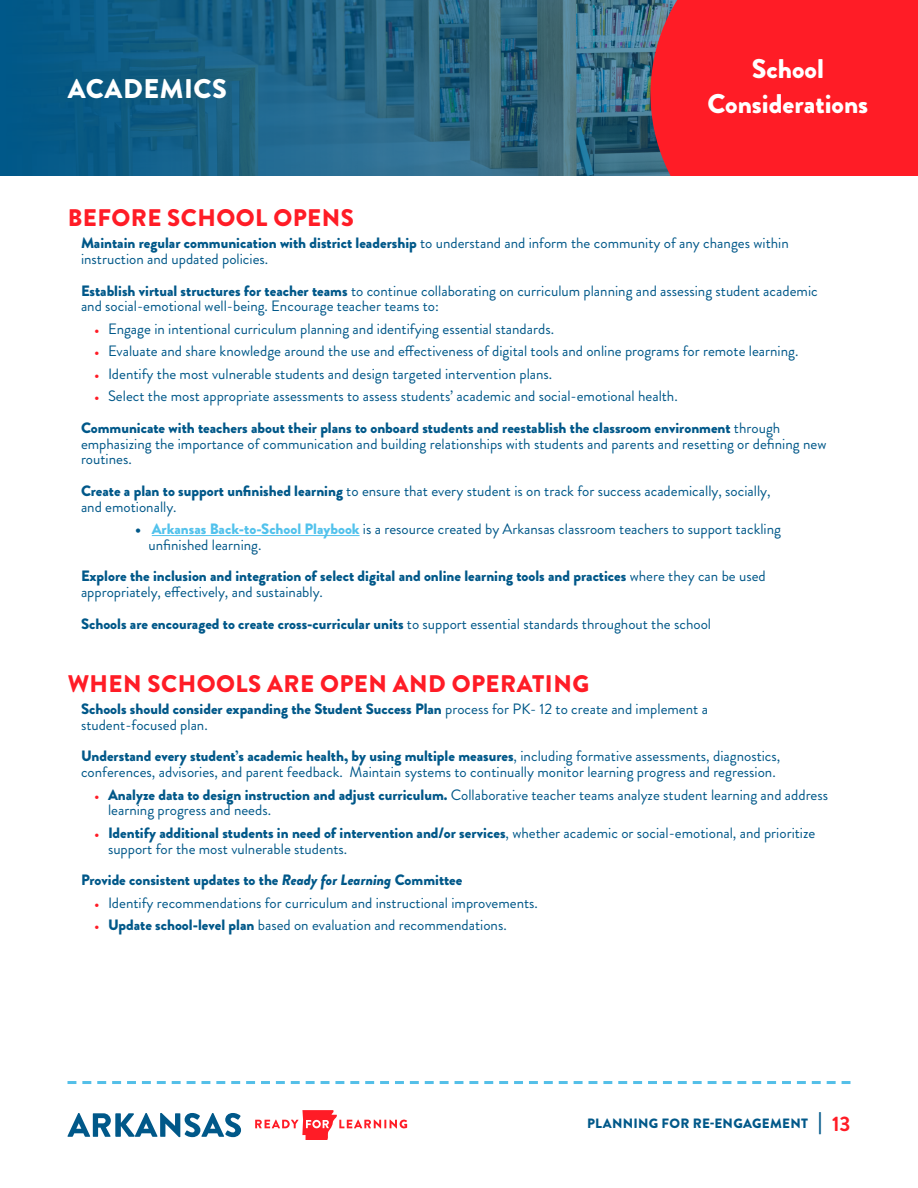
<style>
.page{position:relative;width:918px;height:1188px;background:#fff}
.page>*{position:absolute;margin:0;border:0;box-sizing:border-box;transform-origin:0 0}
.t1{font:900 27px "Brandon Grotesque";color:#fff}
.t2{font:900 27px "Brandon Grotesque";letter-spacing:.02em;color:#fff}
.t3{font:900 24px "Brandon Grotesque";letter-spacing:.02em;color:#ff1c26}
.t4{font:15px/15.8px "Brandon Grotesque";color:#005889}
.t5{font:900 15px/15.8px "Brandon Grotesque";color:#005889}
.t6{font:900 13.5px "Brandon Grotesque";letter-spacing:.02em;color:#005889}
.s1{font-weight:900}
.s2{font-weight:900;font-size:12px;color:#ff1c26}
.s3{font-weight:900;color:#52c2ec}
.s4{font-weight:400}
.s5{font-style:italic}
.s6{font-size:21px}
.s7{font-weight:700;font-size:21px;color:#ff1c26}
</style>
<div class="page">
<hr style="left:152px;top:535px;width:208px;height:1px;background:#52c2ec">
<svg style="left:0;top:0;width:651px;height:176px;background:#216384"></svg>
<div style="left:651px;top:0;width:267px;height:176px;background:#ff1c26"></div>
<svg style="left:67px;top:1113px;width:174px;height:24px"></svg>
<svg style="left:255px;top:1110px;width:152px;height:30px"></svg>
<svg style="left:68px;top:1081px;width:782px;height:3px"></svg>
<p class="t2" style="left:68px;top:69px;width:161px">ACADEMICS</p>
<p class="t1" style="left:752px;top:50px;width:74px">School</p>
<p class="t1" style="left:707px;top:84px;width:162px">Considerations</p>
<p class="t3" style="left:68px;top:201px;width:288px">BEFORE SCHOOL OPENS</p>
<p class="t4" style="left:81px;top:235px;width:709px"><span class="s1">Maintain regular communication with district leadership</span> to understand and inform the community of any changes within instruction and updated policies.</p>
<p class="t4" style="left:81px;top:283px;width:738px"><span class="s1">Establish virtual structures for teacher teams</span> to continue collaborating on curriculum planning and assessing student academic and social-emotional well-being. Encourage teacher teams to:</p>
<p class="t4" style="left:94px;top:321px;width:459px"><span class="s2">•</span> Engage in intentional curriculum planning and identifying essential standards.</p>
<p class="t4" style="left:94px;top:343px;width:704px"><span class="s2">•</span> Evaluate and share knowledge around the use and effectiveness of digital tools and online programs for remote learning.</p>
<p class="t4" style="left:94px;top:366px;width:458px"><span class="s2">•</span> Identify the most vulnerable students and design targeted intervention plans.</p>
<p class="t4" style="left:94px;top:388px;width:583px"><span class="s2">•</span> Select the most appropriate assessments to assess students’ academic and social-emotional health.</p>
<p class="t4" style="left:81px;top:420px;width:747px"><span class="s1">Communicate with teachers about their plans to onboard students and reestablish the classroom environment</span> through emphasizing the importance of communication and building relationships with students and parents and resetting or defining new routines.</p>
<p class="t4" style="left:81px;top:483px;width:691px"><span class="s1">Create a plan to support unfinished learning</span> to ensure that every student is on track for success academically, socially, and emotionally.</p>
<p class="t4" style="left:148px;top:521px;width:634px;text-indent:-14px"><span class="s1">•</span> <span class="s3">Arkansas Back-to-School Playbook</span> is a resource created by Arkansas classroom teachers to support tackling unfinished learning.</p>
<p class="t5" style="left:81px;top:568px;width:686px">Explore the inclusion and integration of select digital and online learning tools and practices <span class="s4">where they can be used appropriately, effectively, and sustainably.</span></p>
<p class="t5" style="left:81px;top:616px;width:632px">Schools are encouraged to create cross-curricular units <span class="s4">to support essential standards throughout the school</span></p>
<p class="t3" style="left:68px;top:666px;width:523px">WHEN SCHOOLS ARE OPEN AND OPERATING</p>
<p class="t4" style="left:81px;top:701px;width:628px"><span class="s1">Schools should consider expanding the Student Success Plan</span> process for PK- 12 to create and implement a student-focused plan.</p>
<p class="t4" style="left:81px;top:748px;width:701px"><span class="s1">Understand every student’s academic health, by using multiple measures</span>, including formative assessments, diagnostics, conferences, advisories, and parent feedback. Maintain systems to continually monitor learning progress and regression.</p>
<p class="t4" style="left:108px;top:787px;width:722px;text-indent:-14px"><span class="s2">•</span> <span class="s1">Analyze data to design instruction and adjust curriculum.</span> Collaborative teacher teams analyze student learning and address learning progress and needs.</p>
<p class="t4" style="left:108px;top:825px;width:709px;text-indent:-14px"><span class="s2">•</span> <span class="s1">Identify additional students in need of intervention and/or services</span>, whether academic or social-emotional, and prioritize support for the most vulnerable students.</p>
<p class="t5" style="left:81px;top:872px;width:383px">Provide consistent updates to the <span class="s5">Ready for Learning</span> Committee</p>
<p class="t4" style="left:94px;top:895px;width:443px"><span class="s2">•</span> Identify recommendations for curriculum and instructional improvements.</p>
<p class="t4" style="left:94px;top:917px;width:412px"><span class="s2">•</span> <span class="s1">Update school-level plan</span> based on evaluation and recommendations.</p>
<p class="t6" style="left:587px;top:1114px;width:265px">PLANNING FOR RE-ENGAGEMENT <span class="s6">|</span> <span class="s7">13</span></p>
</div>
